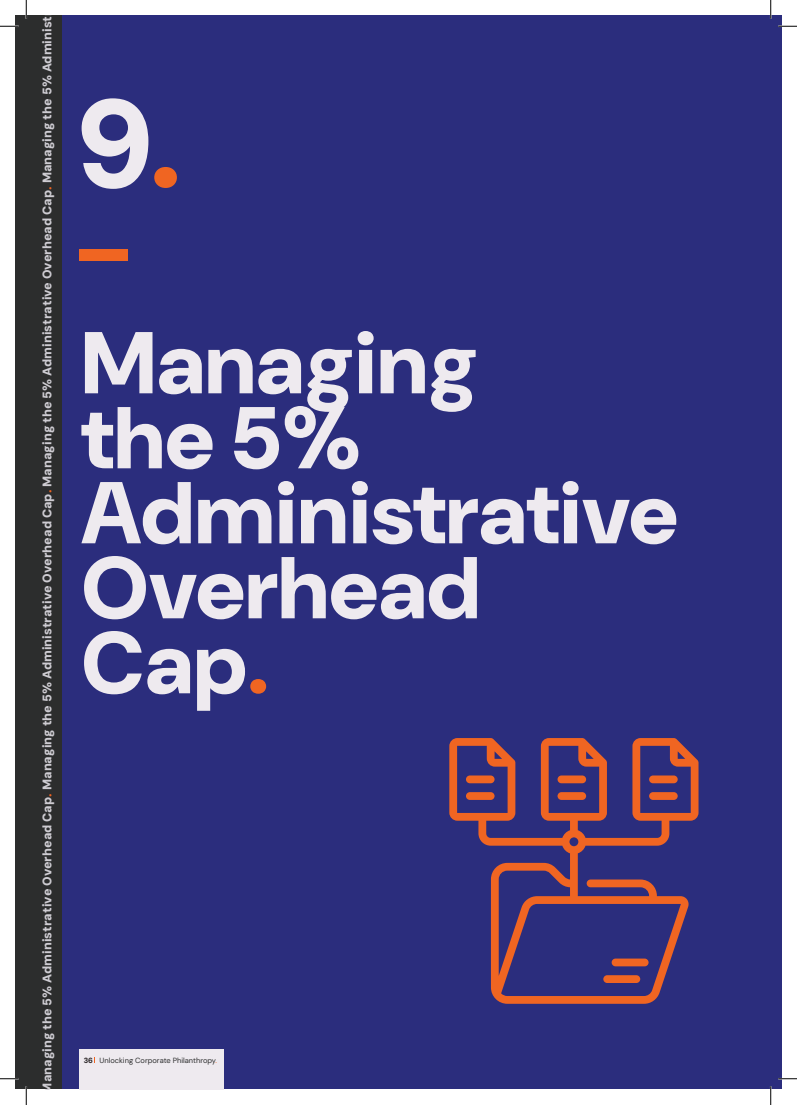
<style>
.page{position:relative;width:797px;height:1105px;background:#fff}
.page>*{position:absolute;margin:0;border:0;box-sizing:border-box;transform-origin:0 0}
.t1{font:125px "DM Sans 9 pt";color:#eeeaef}
.t2{font:87.5px/75px "DM Sans 9 pt";color:#eeeaef}
.t3{font:12.5px "DM Sans 9 pt";color:#ceccd2}
.t4{font:7.5px "DM Sans 18 pt";color:#2c2d2d}
.s1{color:#f06522}
.s2{font-weight:700;color:#231f20}
</style>
<div class="page">
<div style="left:16px;top:16px;width:765px;height:1073px;background:#2b2d7d"></div>
<svg style="left:449px;top:738px;width:249px;height:266px"></svg>
<div style="left:649px;top:775px;width:28px;height:8px;background:#f06522;border-radius:4px"></div>
<div style="left:649px;top:792px;width:28px;height:8px;background:#f06522;border-radius:4px"></div>
<div style="left:79px;top:249px;width:49px;height:11px;background:#f06522"></div>
<div style="left:16px;top:16px;width:46px;height:1073px;background:#2c2d2d"></div>
<div style="left:79px;top:1049px;width:145px;height:40px;background:#eeeaef"></div>
<svg style="left:0;top:25px;width:19px;height:2px"></svg>
<svg style="left:778px;top:25px;width:19px;height:2px"></svg>
<svg style="left:0;top:1078px;width:19px;height:1px"></svg>
<svg style="left:778px;top:1078px;width:19px;height:1px"></svg>
<svg style="left:25px;top:0;width:2px;height:19px"></svg>
<svg style="left:25px;top:1086px;width:2px;height:19px"></svg>
<svg style="left:770px;top:0;width:1px;height:19px"></svg>
<svg style="left:770px;top:1086px;width:1px;height:19px"></svg>
<p class="t3" style="left:40px;top:1093px;width:1098px;rotate:-90deg">Managing the 5% Administrative Overhead Cap<span class="s1">.</span> Managing the 5% Administrative Overhead Cap<span class="s1">.</span> Managing the 5% Administrative Overhead Cap<span class="s1">.</span> Managing the 5% Administrat</p>
<h1 class="t1" style="left:78px;top:66px;width:104px">9<span class="s1">.</span></h1>
<h2 class="t2" style="left:81px;top:325px;width:598px">Managing<br>the 5%<br>Administrative<br>Overhead<br>Cap<span class="s1">.</span></h2>
<p class="t4" style="left:84px;top:1056px;width:135px"><span class="s2">36</span> Unlocking Corporate Philanthropy<span class="s1">.</span></p>
</div>
